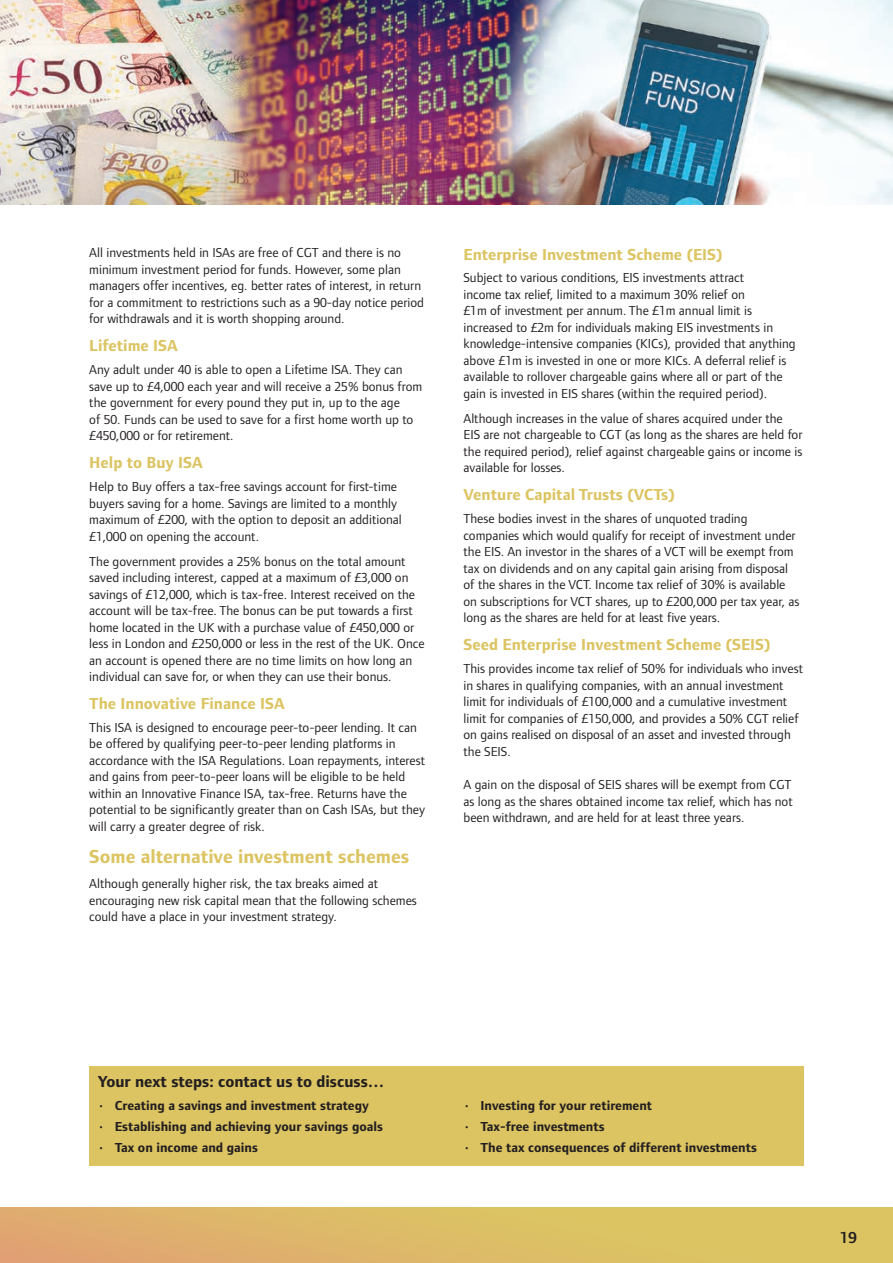
<style>
.page{position:relative;width:893px;height:1263px;background:#fff}
.page>*{position:absolute;margin:0;border:0;box-sizing:border-box;transform-origin:0 0}
.t1{font:700 19.5px "Foundry Form Sans";color:#dcc462}
.t2{font:700 16.5px "Foundry Form Sans";color:#dcc462}
.t3{font:700 16.5px "Foundry Form Sans";color:#231f20}
.t4{font:600 16.5px "Foundry Form Sans";color:#231f20}
.t5{font:13.5px/16.5px "Foundry Form Sans";color:#231f20}
.t6{font:700 13.5px "Foundry Form Sans";color:#231f20}
.s1{font-weight:400}
</style>
<div class="page">
<div style="left:0;top:1208px;width:893px;height:55px;background:linear-gradient(to right,#e0a971,#dbcb5f)"></div>
<img style="left:0;top:0;width:893px;height:204px">
<hr style="left:0;top:140px;width:1px;height:64px;background:#dcc462">
<div style="left:89px;top:1066px;width:715px;height:99px;background:#dcc462"></div>
<p class="t5" style="left:89px;top:244px;width:336px">All investments held in ISAs are free of CGT and there is no minimum investment period for funds. However, some plan managers offer incentives, eg. better rates of interest, in return for a commitment to restrictions such as a 90-day notice period for withdrawals and it is worth shopping around.</p>
<p class="t2" style="left:89px;top:336px;width:90px">Lifetime ISA</p>
<p class="t5" style="left:89px;top:361px;width:335px">Any adult under 40 is able to open a Lifetime ISA. They can save up to £4,000 each year and will receive a 25% bonus from the government for every pound they put in, up to the age<br>of 50. Funds can be used to save for a first home worth up to £450,000 or for retirement.</p>
<p class="t2" style="left:89px;top:453px;width:115px">Help to Buy ISA</p>
<p class="t5" style="left:89px;top:478px;width:314px">Help to Buy offers a tax-free savings account for first-time buyers saving for a home. Savings are limited to a monthly maximum of £200, with the option to deposit an additional £1,000 on opening the account.</p>
<p class="t5" style="left:89px;top:553px;width:337px">The government provides a 25% bonus on the total amount saved including interest, capped at a maximum of £3,000 on savings of £12,000, which is tax-free. Interest received on the account will be tax-free. The bonus can be put towards a first home located in the UK with a purchase value of £450,000 or less in London and £250,000 or less in the rest of the UK. Once an account is opened there are no time limits on how long an individual can save for, or when they can use their bonus.</p>
<p class="t2" style="left:89px;top:694px;width:197px">The Innovative Finance ISA</p>
<p class="t5" style="left:89px;top:719px;width:337px">This ISA is designed to encourage peer-to-peer lending. It can be offered by qualifying peer-to-peer lending platforms in accordance with the ISA Regulations. Loan repayments, interest and gains from peer-to-peer loans will be eligible to be held within an Innovative Finance ISA, tax-free. Returns have the potential to be significantly greater than on Cash ISAs, but they will carry a greater degree of risk.</p>
<h1 class="t1" style="left:89px;top:846px;width:322px">Some alternative investment schemes</h1>
<p class="t5" style="left:89px;top:875px;width:329px">Although generally higher risk, the tax breaks aimed at encouraging new risk capital mean that the following schemes could have a place in your investment strategy.</p>
<p class="t2" style="left:463px;top:245px;width:260px">Enterprise Investment Scheme (EIS)</p>
<p class="t5" style="left:463px;top:270px;width:334px">Subject to various conditions, EIS investments attract<br>income tax relief, limited to a maximum 30% relief on<br>£1m of investment per annum. The £1m annual limit is increased to £2m for individuals making EIS investments in knowledge-intensive companies (KICs), provided that anything above £1m is invested in one or more KICs. A deferral relief is available to rollover chargeable gains where all or part of the gain is invested in EIS shares (within the required period).</p>
<p class="t5" style="left:463px;top:410px;width:340px">Although increases in the value of shares acquired under the EIS are not chargeable to CGT (as long as the shares are held for the required period), relief against chargeable gains or income is available for losses.</p>
<p class="t2" style="left:463px;top:486px;width:213px">Venture Capital Trusts (VCTs)</p>
<p class="t5" style="left:463px;top:510px;width:337px">These bodies invest in the shares of unquoted trading companies which would qualify for receipt of investment under the EIS. An investor in the shares of a VCT will be exempt from tax on dividends and on any capital gain arising from disposal of the shares in the VCT. Income tax relief of 30% is available on subscriptions for VCT shares, up to £200,000 per tax year, as long as the shares are held for at least five years.</p>
<p class="t2" style="left:463px;top:636px;width:309px">Seed Enterprise Investment Scheme (SEIS)</p>
<p class="t5" style="left:463px;top:660px;width:341px">This provides income tax relief of 50% for individuals who invest in shares in qualifying companies, with an annual investment limit for individuals of £100,000 and a cumulative investment limit for companies of £150,000, and provides a 50% CGT relief on gains realised on disposal of an asset and invested through the SEIS.</p>
<p class="t5" style="left:463px;top:776px;width:331px;text-align:justify">A gain on the disposal of SEIS shares will be exempt from CGT as long as the shares obtained income tax relief, which has not been withdrawn, and are held for at least three years.</p>
<p class="t3" style="left:98px;top:1073px;width:288px">Your next steps: contact us to discuss…</p>
<p class="t6" style="left:98px;top:1098px;width:273px"><span class="s1">•</span> Creating a savings and investment strategy</p>
<p class="t6" style="left:98px;top:1119px;width:287px"><span class="s1">•</span> Establishing and achieving your savings goals</p>
<p class="t6" style="left:98px;top:1140px;width:162px"><span class="s1">•</span> Tax on income and gains</p>
<p class="t6" style="left:463px;top:1098px;width:190px"><span class="s1">•</span> Investing for your retirement</p>
<p class="t6" style="left:463px;top:1119px;width:143px"><span class="s1">•</span> Tax-free investments</p>
<p class="t6" style="left:463px;top:1140px;width:295px"><span class="s1">•</span> The tax consequences of different investments</p>
<p class="t4" style="left:840px;top:1228px;width:18px">19</p>
</div>
